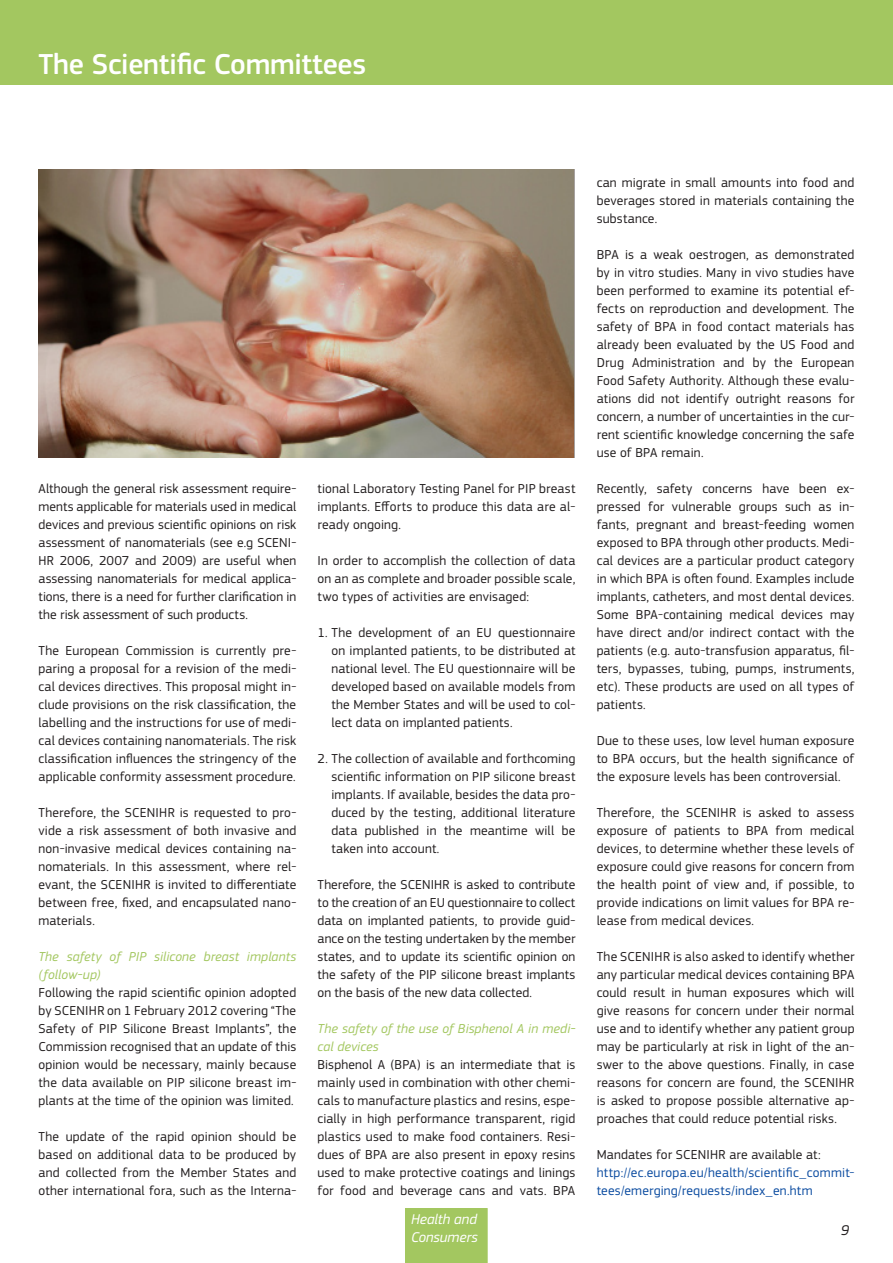
<style>
.page{position:relative;width:893px;height:1263px;background:#fff}
.page>*{position:absolute;margin:0;border:0;box-sizing:border-box;transform-origin:0 0}
.t1{font:500 30px "PF Square Sans Pro";letter-spacing:-.01em;color:#fff}
.t2{font:italic 14.7px/17.7px "PF Square Sans Pro";color:#fff}
.t3{font:italic 14.7px "PF Square Sans Pro";color:#231f20}
.Copytext{font:13.5px/18px "PF Square Sans Pro";letter-spacing:.015em;color:#231f20;text-align:justify}
.Copytext-2{font:italic 13.5px/18px "PF Square Sans Pro";letter-spacing:.01em;color:#a3c760}
.Copytext-3{font:13.5px/18px "PF Square Sans Pro";letter-spacing:.02em;color:#0d4da1}
</style>
<div class="page">
<div style="left:0;top:0;width:893px;height:85px;background:#a3c760"></div>
<div style="left:405px;top:1208px;width:83px;height:55px;background:#a3c760"></div>
<img style="left:39px;top:169px;width:534px;height:288px">
<div style="left:410px;top:1212px;width:73px;height:46px;border:1px solid #a3c760"></div>
<p class="t1" style="left:39px;top:47px;width:329px">The Scientific Committees</p>
<p class="Copytext" style="left:39px;top:480px;width:259px">Although the general risk assessment require&shy;ments applicable for materials used in medical devices and previous scientific opinions on risk assessment of nanomaterials (see e.g SCENI-HR 2006, 2007 and 2009) are useful when assessing nanomaterials for medical applica&shy;tions, there is a need for further clarification in the risk assessment of such products.</p>
<p class="Copytext" style="left:39px;top:642px;width:259px">The European Commission is currently pre&shy;paring a proposal for a revision of the medi&shy;cal devices directives. This proposal might in&shy;clude provisions on the risk classification, the labelling and the instructions for use of medi&shy;cal devices containing nanomaterials. The risk classification influences the stringency of the applicable conformity assessment procedure.</p>
<p class="Copytext" style="left:39px;top:804px;width:259px">Therefore, the SCENIHR is requested to pro&shy;vide a risk assessment of both invasive and non-invasive medical devices containing na&shy;nomaterials. In this assessment, where rel&shy;evant, the SCENIHR is invited to differentiate between free, fixed, and encapsulated nano&shy;materials.</p>
<p class="Copytext-2" style="left:39px;top:948px;width:259px">The safety of PIP silicone breast implants (follow-up)</p>
<p class="Copytext" style="left:39px;top:984px;width:259px">Following the rapid scientific opinion adopted by SCENIHR on 1 February 2012 covering “The Safety of PIP Silicone Breast Implants”, the Commission recognised that an update of this opinion would be necessary, mainly because the data available on PIP silicone breast im&shy;plants at the time of the opinion was limited.</p>
<p class="Copytext" style="left:39px;top:1128px;width:259px">The update of the rapid opinion should be based on additional data to be produced by and collected from the Member States and other international fora, such as the Interna-</p>
<p class="Copytext" style="left:318px;top:480px;width:259px">tional Laboratory Testing Panel for PIP breast implants. Efforts to produce this data are al&shy;ready ongoing.</p>
<p class="Copytext" style="left:318px;top:552px;width:259px">In order to accomplish the collection of data on an as complete and broader possible scale, two types of activities are envisaged:</p>
<p class="Copytext" style="left:331px;top:624px;width:245px;text-indent:-14px">1. The development of an EU questionnaire on implanted patients, to be distributed at national level. The EU questionnaire will be developed based on available models from the Member States and will be used to col&shy;lect data on implanted patients.</p>
<p class="Copytext" style="left:332px;top:750px;width:245px;text-indent:-14px">2. The collection of available and forthcoming scientific information on PIP silicone breast implants. If available, besides the data pro&shy;duced by the testing, additional literature data published in the meantime will be taken into account.</p>
<p class="Copytext" style="left:318px;top:876px;width:259px">Therefore, the SCENIHR is asked to contribute to the creation of an EU questionnaire to collect data on implanted patients, to provide guid&shy;ance on the testing undertaken by the member states, and to update its scientific opinion on the safety of the PIP silicone breast implants on the basis of the new data collected.</p>
<p class="Copytext-2" style="left:318px;top:1020px;width:259px">The safety of the use of Bisphenol A in medi&shy;cal devices</p>
<p class="Copytext" style="left:318px;top:1056px;width:259px">Bisphenol A (BPA) is an intermediate that is mainly used in combination with other chemi&shy;cals to manufacture plastics and resins, espe&shy;cially in high performance transparent, rigid plastics used to make food containers. Resi&shy;dues of BPA are also present in epoxy resins used to make protective coatings and linings for food and beverage cans and vats. BPA</p>
<p class="Copytext" style="left:597px;top:174px;width:259px">can migrate in small amounts into food and beverages stored in materials containing the substance.</p>
<p class="Copytext" style="left:597px;top:246px;width:259px">BPA is a weak oestrogen, as demonstrated by in vitro studies. Many in vivo studies have been performed to examine its potential ef&shy;fects on reproduction and development. The safety of BPA in food contact materials has already been evaluated by the US Food and Drug Administration and by the European Food Safety Authority. Although these evalu&shy;ations did not identify outright reasons for concern, a number of uncertainties in the cur&shy;rent scientific knowledge concerning the safe use of BPA remain.</p>
<p class="Copytext" style="left:597px;top:480px;width:259px">Recently, safety concerns have been ex&shy;pressed for vulnerable groups such as in&shy;fants, pregnant and breast-feeding women exposed to BPA through other products. Medi&shy;cal devices are a particular product category in which BPA is often found. Examples include implants, catheters, and most dental devices.<br>Some BPA-containing medical devices may have direct and/or indirect contact with the patients (e.g. auto-transfusion apparatus, fil&shy;ters, bypasses, tubing, pumps, instruments, etc). These products are used on all types of patients.</p>
<p class="Copytext" style="left:597px;top:732px;width:259px">Due to these uses, low level human exposure to BPA occurs, but the health significance of the exposure levels has been controversial.</p>
<p class="Copytext" style="left:597px;top:804px;width:259px">Therefore, the SCENIHR is asked to assess exposure of patients to BPA from medical devices, to determine whether these levels of exposure could give reasons for concern from the health point of view and, if possible, to provide indications on limit values for BPA re&shy;lease from medical devices.</p>
<p class="Copytext" style="left:597px;top:948px;width:259px">The SCENIHR is also asked to identify whether any particular medical devices containing BPA could result in human exposures which will give reasons for concern under their normal use and to identify whether any patient group may be particularly at risk in light of the an&shy;swer to the above questions. Finally, in case reasons for concern are found, the SCENIHR is asked to propose possible alternative ap&shy;proaches that could reduce potential risks.</p>
<p class="Copytext" style="left:597px;top:1146px;width:225px">Mandates for SCENIHR are available at:</p>
<p class="Copytext-3" style="left:597px;top:1164px;width:259px">http://ec.europa.eu/health/scientific_commit&shy;tees/emerging/requests/index_en.htm</p>
<p class="t2" style="left:411px;top:1211px;width:68px">Health and<br>Consumers</p>
<p class="t3" style="left:841px;top:1221px;width:10px">9</p>
</div>
